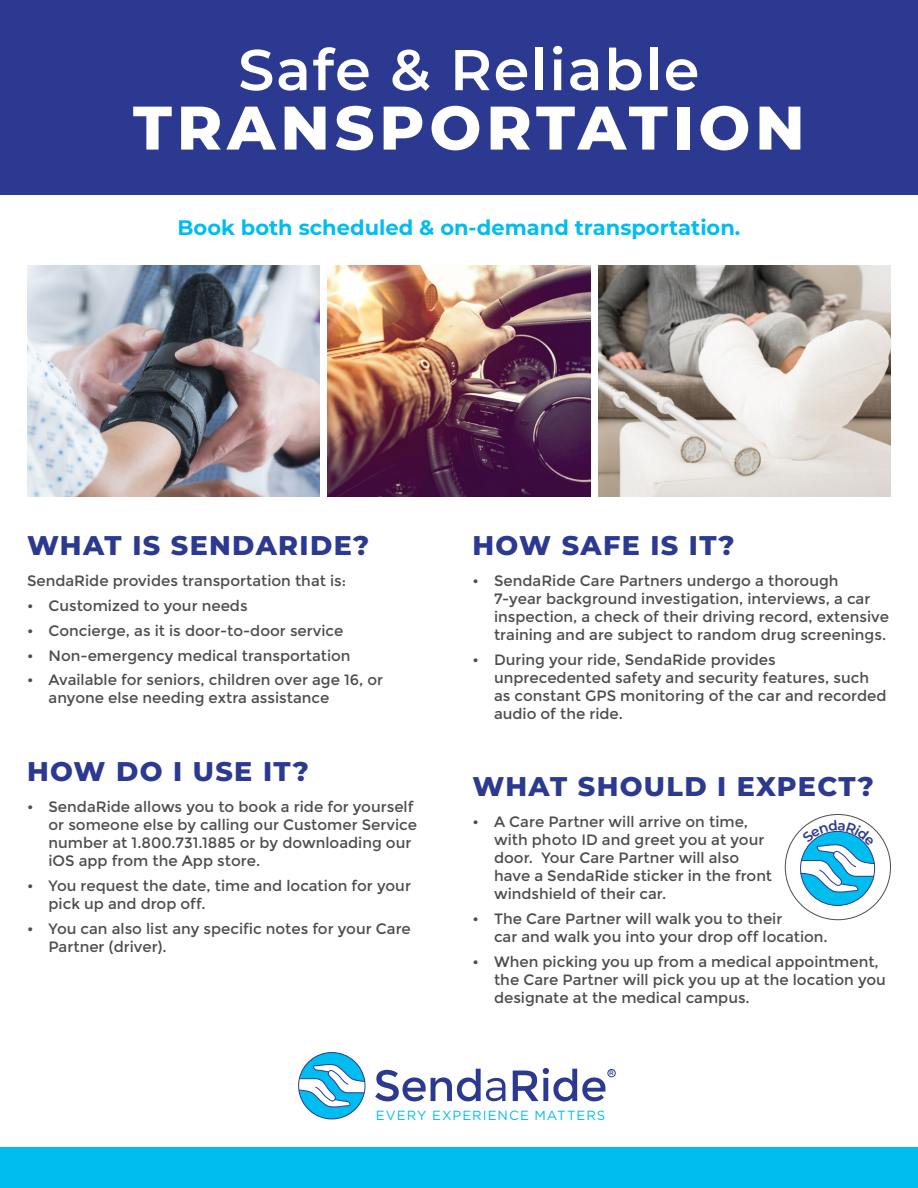
<style>
.page{position:relative;width:918px;height:1188px;background:#fff}
.page>*{position:absolute;margin:0;border:0;box-sizing:border-box;transform-origin:0 0}
.t1{font:800 61.35px "Montserrat";letter-spacing:.08em;color:#fff}
.t2{font:600 57.45px "Montserrat";letter-spacing:.03em;color:#fff}
.t3{font:800 27px "Montserrat";letter-spacing:.05em;color:#2b3990}
.t4{font:700 21px "Montserrat";color:#00bdf0}
.t5{font:15px/18px "Montserrat";color:#4d4d4f}
.t6{font:13.2px "Gotham";letter-spacing:.075em;color:#00bdf0}
.t7{font:6.45px "Montserrat";color:#2b3990}
</style>
<div class="page">
<div style="left:0;top:1147px;width:918px;height:41px;background:#00bdf0"></div>
<img style="left:328px;top:266px;width:262px;height:231px">
<div style="left:0;top:0;width:918px;height:194px;background:#2b3990"></div>
<svg style="left:298px;top:1052px;width:68px;height:68px"></svg>
<svg style="left:375px;top:1069px;width:130px;height:32px"></svg>
<svg style="left:513px;top:1068px;width:92px;height:33px"></svg>
<div style="left:607px;top:1069px;width:9px;height:8px;border:1px solid #2b3990;border-radius:50%"></div>
<img style="left:27px;top:266px;width:292px;height:231px">
<img style="left:599px;top:266px;width:292px;height:231px">
<svg style="left:800px;top:820px;width:75px;height:86px"></svg>
<p class="t2" style="left:238px;top:29px;width:463px">Safe &amp; Reliable</p>
<p class="t1" style="left:133px;top:83px;width:673px">TRANSPORTATION</p>
<p class="t4" style="left:178px;top:213px;width:564px">Book both scheduled &amp; on-demand transportation.</p>
<p class="t3" style="left:27px;top:526px;width:344px">WHAT IS SENDARIDE?</p>
<p class="t5" style="left:27px;top:572px;width:321px">SendaRide provides transportation that is:</p>
<p class="t5" style="left:27px;top:597px;width:222px">• Customized to your needs</p>
<p class="t5" style="left:27px;top:622px;width:318px">• Concierge, as it is door-to-door service</p>
<p class="t5" style="left:27px;top:647px;width:325px">• Non-emergency medical transportation</p>
<p class="t5" style="left:49px;top:671px;width:336px;text-indent:-22px">• Available for seniors, children over age 16, or anyone else needing extra assistance</p>
<p class="t3" style="left:27px;top:751px;width:283px">HOW DO I USE IT?</p>
<p class="t5" style="left:49px;top:798px;width:370px;text-indent:-22px">• SendaRide allows you to book a ride for yourself or someone else by calling our Customer Service number at 1.800.731.1885 or by downloading our iOS app from the App store.</p>
<p class="t5" style="left:49px;top:877px;width:364px;text-indent:-22px">• You request the date, time and location for your pick up and drop off.</p>
<p class="t5" style="left:49px;top:920px;width:364px;text-indent:-22px">• You can also list any specific notes for your Care<br>Partner (driver).</p>
<p class="t3" style="left:472px;top:526px;width:264px">HOW SAFE IS IT?</p>
<p class="t5" style="left:494px;top:572px;width:397px;text-indent:-22px">• SendaRide Care Partners undergo a thorough 7-year background investigation, interviews, a car inspection, a check of their driving record, extensive training and are subject to random drug screenings.</p>
<p class="t5" style="left:494px;top:651px;width:394px;text-indent:-22px">• During your ride, SendaRide provides unprecedented safety and security features, such as constant GPS monitoring of the car and recorded audio of the ride.</p>
<p class="t3" style="left:472px;top:766px;width:403px">WHAT SHOULD I EXPECT?</p>
<p class="t5" style="left:494px;top:813px;width:280px;text-indent:-22px">• A Care Partner will arrive on time, with photo ID and greet you at your door. Your Care Partner will also have a SendaRide sticker in the front windshield of their car.</p>
<p class="t5" style="left:494px;top:910px;width:335px;text-indent:-22px">• The Care Partner will walk you to their<br>car and walk you into your drop off location.</p>
<p class="t5" style="left:494px;top:953px;width:393px;text-indent:-22px">• When picking you up from a medical appointment, the Care Partner will pick you up at the location you designate at the medical campus.</p>
<p class="t7" style="left:609px;top:1069px;width:6px">R</p>
<p class="t6" style="left:376px;top:1107px;width:231px">EVERY EXPERIENCE MATTERS</p>
</div>
